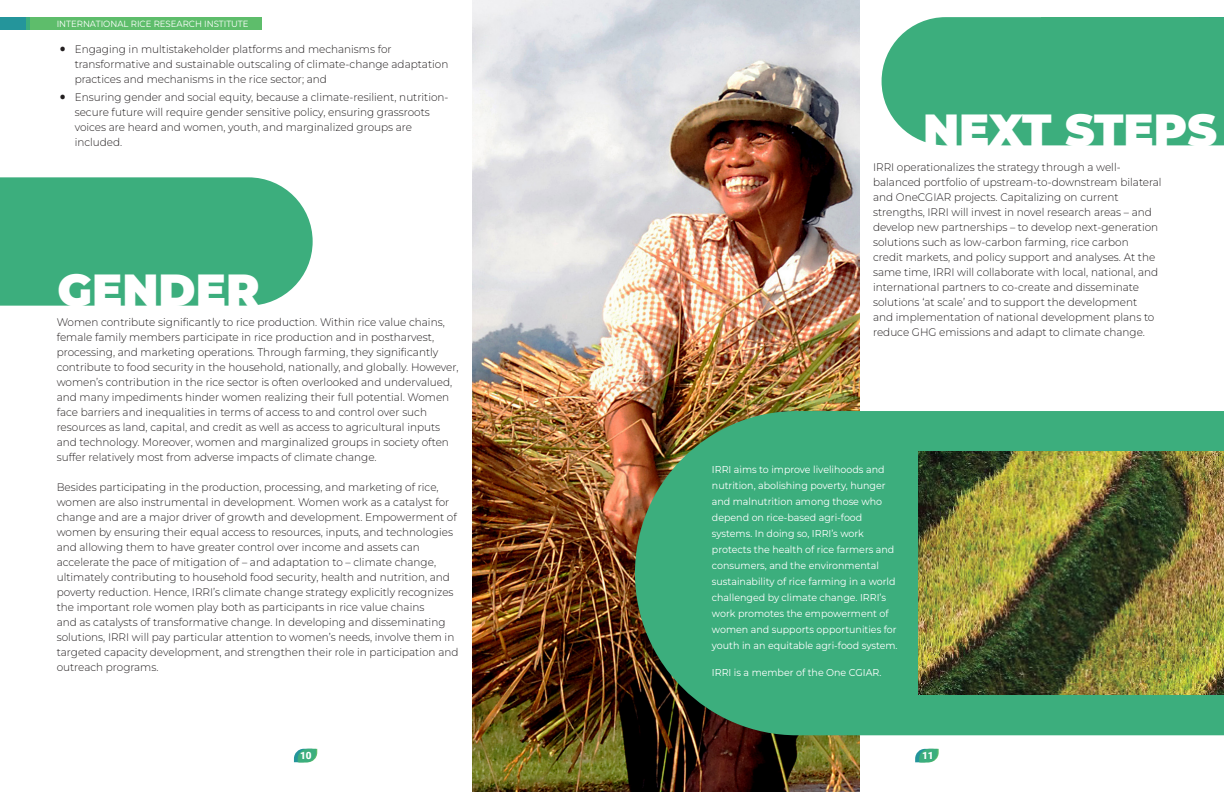
<style>
.page{position:relative;width:1224px;height:792px;background:#fff}
.page>*{position:absolute;margin:0;border:0;box-sizing:border-box;transform-origin:0 0}
.headers{font:900 45px "Montserrat";color:#fff}
.body_format{font:300 11px/15px "Montserrat";color:#231f20;scale:.95 1}
.bulleted_text_format{font:300 11px/15px "Montserrat";color:#231f20;scale:.95 1}
.body_format-2{font:10px/16px "Montserrat";color:#fff;scale:.95 1}
.t1{font:900 10px "Roboto";color:#fff}
.t2{font:9px "Montserrat";color:#fff;scale:.95 1}
.s1{font-size:37px}
</style>
<div class="page">
<div style="left:0;top:17px;width:262px;height:13px;background:#5ebd6b"></div>
<svg style="left:294px;top:749px;width:23px;height:13px"></svg>
<svg style="left:915px;top:749px;width:24px;height:13px"></svg>
<div style="left:0;top:17px;width:29px;height:13px;background:#3cae7d"></div>
<div style="left:0;top:17px;width:26px;height:13px;background:#24959b"></div>
<div style="left:0;top:177px;width:313px;height:129px;background:#3cae7d"></div>
<div style="left:882px;top:17px;width:342px;height:128px;background:#3cae7d"></div>
<img style="left:472px;top:1px;width:387px;height:791px">
<svg style="left:635px;top:411px;width:589px;height:324px;background:#3fa273"></svg>
<img style="left:918px;top:451px;width:306px;height:244px">
<p class="t2" style="left:57px;top:17px;width:203px">INTERNATIONAL RICE RESEARCH INSTITUTE</p>
<p class="bulleted_text_format" style="left:75px;top:41px;width:395px;text-indent:-17px"><span class="s1">•</span> Engaging in multistakeholder platforms and mechanisms for transformative and sustainable outscaling of climate-change adaptation practices and mechanisms in the rice sector; and</p>
<p class="bulleted_text_format" style="left:75px;top:89px;width:395px;text-indent:-17px"><span class="s1">•</span> Ensuring gender and social equity, because a climate-resilient, nutrition&shy;secure future will require gender sensitive policy, ensuring grassroots voices are heard and women, youth, and marginalized groups are included.</p>
<p class="headers" style="left:58px;top:260px;width:204px">GENDER</p>
<p class="body_format" style="left:57px;top:314px;width:425px">Women contribute significantly to rice production. Within rice value chains, female family members participate in rice production and in postharvest, processing, and marketing operations. Through farming, they significantly contribute to food security in the household, nationally, and globally. However, women’s contribution in the rice sector is often overlooked and undervalued, and many impediments hinder women realizing their full potential. Women face barriers and inequalities in terms of access to and control over such resources as land, capital, and credit as well as access to agricultural inputs and technology. Moreover, women and marginalized groups in society often suffer relatively most from adverse impacts of climate change.</p>
<p class="body_format" style="left:57px;top:479px;width:425px">Besides participating in the production, processing, and marketing of rice, women are also instrumental in development. Women work as a catalyst for change and are a major driver of growth and development. Empowerment of women by ensuring their equal access to resources, inputs, and technologies and allowing them to have greater control over income and assets can accelerate the pace of mitigation of – and adaptation to – climate change, ultimately contributing to household food security, health and nutrition, and poverty reduction. Hence, IRRI’s climate change strategy explicitly recognizes the important role women play both as participants in rice value chains<br>and as catalysts of transformative change. In developing and disseminating solutions, IRRI will pay particular attention to women’s needs, involve them in targeted capacity development, and strengthen their role in participation and outreach programs.</p>
<p class="headers" style="left:923px;top:100px;width:295px">NEXT STEPS</p>
<p class="body_format" style="left:873px;top:159px;width:305px">IRRI operationalizes the strategy through a well&shy;balanced portfolio of upstream-to-downstream bilateral and OneCGIAR projects. Capitalizing on current strengths, IRRI will invest in novel research areas – and develop new partnerships – to develop next-generation solutions such as low-carbon farming, rice carbon<br>credit markets, and policy support and analyses. At the same time, IRRI will collaborate with local, national, and international partners to co-create and disseminate solutions ‘at scale’ and to support the development<br>and implementation of national development plans to reduce GHG emissions and adapt to climate change.</p>
<p class="body_format-2" style="left:712px;top:461px;width:197px">IRRI aims to improve livelihoods and nutrition, abolishing poverty, hunger and malnutrition among those who depend on rice-based agri-food systems. In doing so, IRRI’s work protects the health of rice farmers and consumers, and the environmental sustainability of rice farming in a world challenged by climate change. IRRI’s work promotes the empowerment of women and supports opportunities for youth in an equitable agri-food system.</p>
<p class="body_format-2" style="left:712px;top:664px;width:180px">IRRI is a member of the One CGIAR.</p>
<p class="t1" style="left:300px;top:749px;width:13px">10</p>
<p class="t1" style="left:922px;top:749px;width:13px">11</p>
</div>
